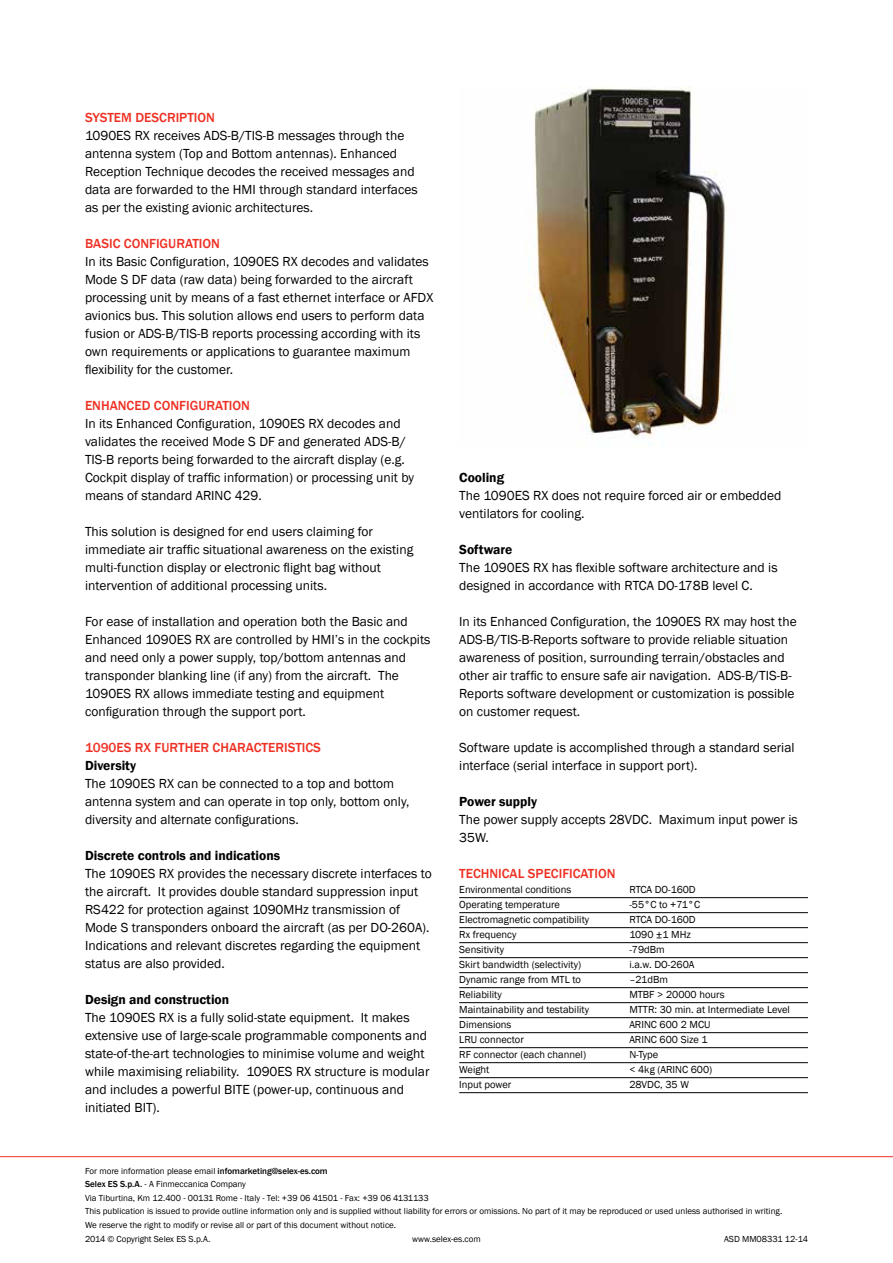
<style>
.page{position:relative;width:893px;height:1263px;background:#fff}
.page>*{position:absolute;margin:0;border:0;box-sizing:border-box;transform-origin:0 0}
.t1{font:13.5px/18px "Franklin Gothic";color:#000}
.t2{font:500 13.5px "Franklin Gothic";color:#ee3124}
.t3{font:600 13.5px "Franklin Gothic";color:#000}
.t4{font:10.5px "Franklin Gothic";color:#000}
.t5{font:9px/13.5px "Franklin Gothic";color:#000}
.s1{font-weight:500}
</style>
<div class="page">
<hr style="left:459px;top:897px;width:349px;height:1px;background:#000">
<hr style="left:459px;top:912px;width:349px;height:1px;background:#000">
<hr style="left:459px;top:927px;width:349px;height:1px;background:#000">
<hr style="left:459px;top:942px;width:349px;height:1px;background:#000">
<hr style="left:459px;top:957px;width:349px;height:1px;background:#000">
<hr style="left:459px;top:972px;width:349px;height:1px;background:#000">
<hr style="left:459px;top:987px;width:349px;height:1px;background:#000">
<hr style="left:459px;top:1002px;width:349px;height:1px;background:#000">
<hr style="left:459px;top:1017px;width:349px;height:1px;background:#000">
<hr style="left:459px;top:1032px;width:349px;height:1px;background:#000">
<hr style="left:459px;top:1047px;width:349px;height:1px;background:#000">
<hr style="left:459px;top:1062px;width:349px;height:1px;background:#000">
<hr style="left:459px;top:1077px;width:349px;height:1px;background:#000">
<hr style="left:459px;top:1092px;width:349px;height:1px;background:#000">
<img style="left:526px;top:86px;width:200px;height:360px">
<hr style="left:0;top:1156px;width:893px;height:1px;background:#ee3124">
<p class="t2" style="left:85px;top:109px;width:131px">SYSTEM DESCRIPTION</p>
<p class="t1" style="left:85px;top:127px;width:334px">1090ES RX receives ADS-B/TIS-B messages through the antenna system (Top and Bottom antennas). Enhanced Reception Technique decodes the received messages and data are forwarded to the HMI through standard interfaces as per the existing avionic architectures.</p>
<p class="t2" style="left:85px;top:235px;width:136px">BASIC CONFIGURATION</p>
<p class="t1" style="left:85px;top:253px;width:350px">In its Basic Configuration, 1090ES RX decodes and validates Mode S DF data (raw data) being forwarded to the aircraft processing unit by means of a fast ethernet interface or AFDX avionics bus. This solution allows end users to perform data fusion or ADS-B/TIS-B reports processing according with its own requirements or applications to guarantee maximum flexibility for the customer.</p>
<p class="t2" style="left:85px;top:397px;width:166px">ENHANCED CONFIGURATION</p>
<p class="t1" style="left:85px;top:415px;width:330px">In its Enhanced Configuration, 1090ES RX decodes and validates the received Mode S DF and generated ADS-B/ TIS-B reports being forwarded to the aircraft display (e.g.<br>Cockpit display of traffic information) or processing unit by means of standard ARINC 429.</p>
<p class="t1" style="left:85px;top:523px;width:330px">This solution is designed for end users claiming for immediate air traffic situational awareness on the existing multi-function display or electronic flight bag without intervention of additional processing units.</p>
<p class="t1" style="left:85px;top:613px;width:347px">For ease of installation and operation both the Basic and Enhanced 1090ES RX are controlled by HMI’s in the cockpits and need only a power supply, top/bottom antennas and transponder blanking line (if any) from the aircraft. The 1090ES RX allows immediate testing and equipment configuration through the support port.</p>
<p class="t2" style="left:85px;top:739px;width:237px">1090ES RX FURTHER CHARACTERISTICS</p>
<p class="t3" style="left:85px;top:757px;width:53px">Diversity</p>
<p class="t1" style="left:85px;top:775px;width:326px">The 1090ES RX can be connected to a top and bottom antenna system and can operate in top only, bottom only, diversity and alternate configurations.</p>
<p class="t3" style="left:85px;top:847px;width:197px">Discrete controls and indications</p>
<p class="t1" style="left:85px;top:865px;width:348px">The 1090ES RX provides the necessary discrete interfaces to the aircraft. It provides double standard suppression input RS422 for protection against 1090MHz transmission of Mode S transponders onboard the aircraft (as per DO-260A).<br>Indications and relevant discretes regarding the equipment status are also provided.</p>
<p class="t3" style="left:85px;top:991px;width:146px">Design and construction</p>
<p class="t1" style="left:85px;top:1009px;width:346px">The 1090ES RX is a fully solid-state equipment. It makes extensive use of large-scale programmable components and state-of-the-art technologies to minimise volume and weight while maximising reliability. 1090ES RX structure is modular and includes a powerful BITE (power-up, continuous and initiated BIT).</p>
<p class="t3" style="left:459px;top:469px;width:46px">Cooling</p>
<p class="t1" style="left:459px;top:487px;width:324px">The 1090ES RX does not require forced air or embedded ventilators for cooling.</p>
<p class="t3" style="left:459px;top:541px;width:55px">Software</p>
<p class="t1" style="left:459px;top:559px;width:320px">The 1090ES RX has flexible software architecture and is designed in accordance with RTCA DO-178B level C.</p>
<p class="t1" style="left:459px;top:613px;width:339px">In its Enhanced Configuration, the 1090ES RX may host the ADS-B/TIS-B-Reports software to provide reliable situation awareness of position, surrounding terrain/obstacles and other air traffic to ensure safe air navigation. ADS-B/TIS-B-Reports software development or customization is possible on customer request.</p>
<p class="t1" style="left:459px;top:739px;width:337px">Software update is accomplished through a standard serial interface (serial interface in support port).</p>
<p class="t3" style="left:459px;top:793px;width:79px">Power supply</p>
<p class="t1" style="left:459px;top:811px;width:340px">The power supply accepts 28VDC. Maximum input power is<br>35W.</p>
<p class="t2" style="left:459px;top:865px;width:158px">TECHNICAL SPECIFICATION</p>
<p class="t4" style="left:459px;top:883px;width:114px">Environmental conditions</p>
<p class="t4" style="left:629px;top:883px;width:68px">RTCA DO-160D</p>
<p class="t4" style="left:459px;top:898px;width:102px">Operating temperature</p>
<p class="t4" style="left:629px;top:898px;width:72px">-55°C to +71°C</p>
<p class="t4" style="left:459px;top:913px;width:132px">Electromagnetic compatibility</p>
<p class="t4" style="left:629px;top:913px;width:68px">RTCA DO-160D</p>
<p class="t4" style="left:459px;top:928px;width:59px">Rx frequency</p>
<p class="t4" style="left:629px;top:928px;width:63px">1090 ±1 MHz</p>
<p class="t4" style="left:459px;top:943px;width:46px">Sensitivity</p>
<p class="t4" style="left:629px;top:943px;width:37px">-79dBm</p>
<p class="t4" style="left:459px;top:958px;width:124px">Skirt bandwidth (selectivity)</p>
<p class="t4" style="left:629px;top:958px;width:67px">i.a.w. DO-260A</p>
<p class="t4" style="left:459px;top:973px;width:123px">Dynamic range from MTL to</p>
<p class="t4" style="left:629px;top:973px;width:40px">–21dBm</p>
<p class="t4" style="left:459px;top:988px;width:44px">Reliability</p>
<p class="t4" style="left:629px;top:988px;width:97px">MTBF &gt; 20000 hours</p>
<p class="t4" style="left:459px;top:1003px;width:131px">Maintainability and testability</p>
<p class="t4" style="left:629px;top:1003px;width:162px">MTTR: 30 min. at Intermediate Level</p>
<p class="t4" style="left:459px;top:1018px;width:54px">Dimensions</p>
<p class="t4" style="left:629px;top:1018px;width:83px">ARINC 600 2 MCU</p>
<p class="t4" style="left:459px;top:1033px;width:66px">LRU connector</p>
<p class="t4" style="left:629px;top:1033px;width:80px">ARINC 600 Size 1</p>
<p class="t4" style="left:459px;top:1048px;width:128px">RF connector (each channel)</p>
<p class="t4" style="left:629px;top:1048px;width:31px">N-Type</p>
<p class="t4" style="left:459px;top:1063px;width:32px">Weight</p>
<p class="t4" style="left:629px;top:1063px;width:85px">&lt; 4kg (ARINC 600)</p>
<p class="t4" style="left:459px;top:1078px;width:54px">Input power</p>
<p class="t4" style="left:629px;top:1078px;width:61px">28VDC, 35 W</p>
<p class="t5" style="left:85px;top:1164px;width:699px">For more information please email <span class="s1">infomarketing@selex-es.com<br>Selex ES S.p.A.</span> - A Finmeccanica Company<br>Via Tiburtina, Km 12.400 - 00131 Rome - Italy - Tel: +39 06 41501 - Fax: +39 06 4131133<br>This publication is issued to provide outline information only and is supplied without liability for errors or omissions. No part of it may be reproduced or used unless authorised in writing.<br>We reserve the right to modify or revise all or part of this document without notice.</p>
<p class="t5" style="left:85px;top:1232px;width:127px">2014 © Copyright Selex ES S.p.A.</p>
<p class="t5" style="left:412px;top:1232px;width:70px">www.selex-es.com</p>
<p class="t5" style="left:724px;top:1232px;width:85px">ASD MM08331 12-14</p>
</div>
